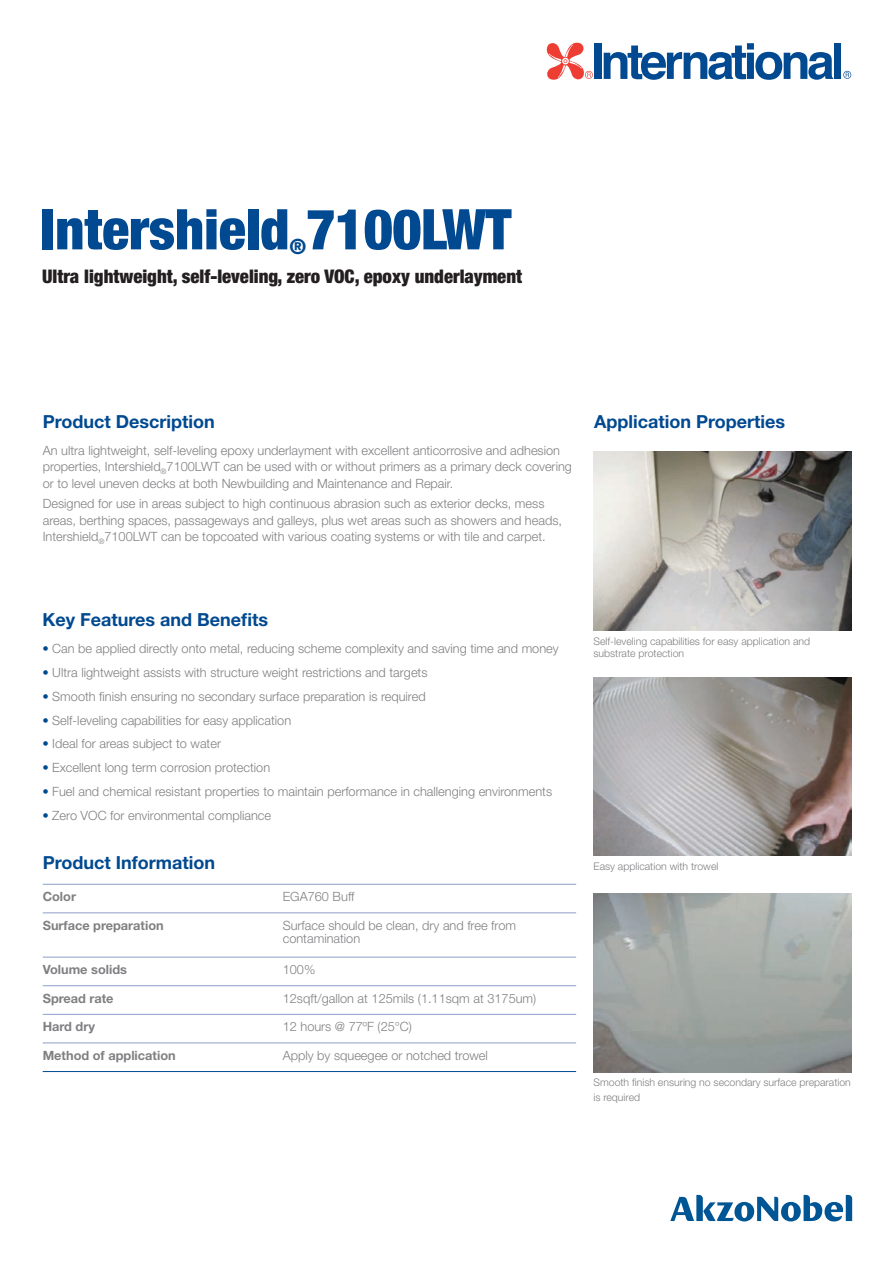
<style>
.page{position:relative;width:894px;height:1264px;background:#fff}
.page>*{position:absolute;margin:0;border:0;box-sizing:border-box;transform-origin:0 0}
.t1{font:900 condensed 56.1px "Helvetica Neue";color:#014990}
.t2{font:900 condensed 21px "Helvetica Neue";color:#014990}
.t3{font:900 condensed 18.75px "Helvetica Neue LT Std";color:#231f20}
.t4{font:700 18px "Helvetica Neue LT Std";color:#014990}
.t5{font:300 12.75px/16.5px "Helvetica Neue LT Std";color:#808083}
.t6{font:700 12.75px "Helvetica Neue LT Std";color:#808083}
.t7{font:300 10.5px/12px "Helvetica Neue LT Std";color:#808083}
.s1{color:#014990}
</style>
<div class="page">
<hr style="left:43px;top:883px;width:533px;height:1px;background:#8e9ec8">
<hr style="left:43px;top:912px;width:533px;height:1px;background:#8e9ec8">
<hr style="left:43px;top:956px;width:533px;height:1px;background:#8e9ec8">
<hr style="left:43px;top:985px;width:533px;height:1px;background:#8e9ec8">
<hr style="left:43px;top:1013px;width:533px;height:1px;background:#8e9ec8">
<hr style="left:43px;top:1070px;width:533px;height:1px;background:#014990">
<hr style="left:43px;top:1042px;width:533px;height:1px;background:#8e9ec8">
<img style="left:593px;top:451px;width:258px;height:179px">
<img style="left:593px;top:677px;width:258px;height:178px">
<img style="left:593px;top:893px;width:258px;height:178px">
<div style="left:594px;top:43px;width:7px;height:36px;background:#014990"></div>
<svg style="left:603px;top:43px;width:230px;height:37px"></svg>
<div style="left:834px;top:43px;width:6px;height:36px;background:#014990"></div>
<svg style="left:843px;top:71px;width:8px;height:8px"></svg>
<svg style="left:546px;top:42px;width:46px;height:38px"></svg>
<svg style="left:670px;top:1194px;width:181px;height:27px"></svg>
<p class="t1" style="left:41px;top:195px;width:472px">Intershield 7100LWT</p>
<p class="t2" style="left:289px;top:233px;width:18px">®</p>
<p class="t3" style="left:42px;top:265px;width:481px">Ultra lightweight, self-leveling, zero VOC, epoxy underlayment</p>
<h3 class="t4" style="left:43px;top:410px;width:173px">Product Description</h3>
<p class="t5" style="left:43px;top:441px;width:530px">An ultra lightweight, self-leveling epoxy underlayment with excellent anticorrosive and adhesion properties, Intershield<sub>®</sub>7100LWT can be used with or without primers as a primary deck covering or to level uneven decks at both Newbuilding and Maintenance and Repair.</p>
<p class="t5" style="left:43px;top:495px;width:520px">Designed for use in areas subject to high continuous abrasion such as exterior decks, mess areas, berthing spaces, passageways and galleys, plus wet areas such as showers and heads,<br>Intershield<sub>®</sub>7100LWT can be topcoated with various coating systems or with tile and carpet.</p>
<p class="t4" style="left:594px;top:410px;width:192px">Application Properties</p>
<p class="t4" style="left:42px;top:608px;width:227px">Key Features and Benefits</p>
<p class="t5" style="left:42px;top:640px;width:518px"><span class="s1">•</span> Can be applied directly onto metal, reducing scheme complexity and saving time and money</p>
<p class="t5" style="left:42px;top:664px;width:386px"><span class="s1">•</span> Ultra lightweight assists with structure weight restrictions and targets</p>
<p class="t5" style="left:42px;top:687px;width:385px"><span class="s1">•</span> Smooth finish ensuring no secondary surface preparation is required</p>
<p class="t5" style="left:42px;top:711px;width:250px"><span class="s1">•</span> Self-leveling capabilities for easy application</p>
<p class="t5" style="left:42px;top:735px;width:180px"><span class="s1">•</span> Ideal for areas subject to water</p>
<p class="t5" style="left:42px;top:759px;width:229px"><span class="s1">•</span> Excellent long term corrosion protection</p>
<p class="t5" style="left:42px;top:782px;width:511px"><span class="s1">•</span> Fuel and chemical resistant properties to maintain performance in challenging environments</p>
<p class="t5" style="left:42px;top:806px;width:230px"><span class="s1">•</span> Zero VOC for environmental compliance</p>
<p class="t4" style="left:43px;top:851px;width:174px">Product Information</p>
<p class="t6" style="left:43px;top:888px;width:35px">Color</p>
<p class="t5" style="left:283px;top:888px;width:73px">EGA760 Buff</p>
<p class="t6" style="left:43px;top:917px;width:122px">Surface preparation</p>
<p class="t5" style="left:283px;top:918px;width:235px;line-height:13.5px">Surface should be clean, dry and free from contamination</p>
<p class="t6" style="left:43px;top:961px;width:86px">Volume solids</p>
<p class="t5" style="left:283px;top:960px;width:34px">100%</p>
<p class="t6" style="left:43px;top:990px;width:72px">Spread rate</p>
<p class="t5" style="left:283px;top:989px;width:255px">12sqft/gallon at 125mils (1.11sqm at 3175um)</p>
<p class="t6" style="left:43px;top:1018px;width:54px">Hard dry</p>
<p class="t5" style="left:283px;top:1018px;width:131px">12 hours @ 77ºF (25°C)</p>
<p class="t6" style="left:43px;top:1047px;width:134px">Method of application</p>
<p class="t5" style="left:283px;top:1046px;width:207px">Apply by squeegee or notched trowel</p>
<p class="t7" style="left:593px;top:635px;width:218px">Self-leveling capabilities for easy application and substrate protection</p>
<p class="t7" style="left:593px;top:860px;width:126px">Easy application with trowel</p>
<p class="t7" style="left:593px;top:1074px;width:259px;line-height:15px">Smooth finish ensuring no secondary surface preparation is required</p>
</div>
